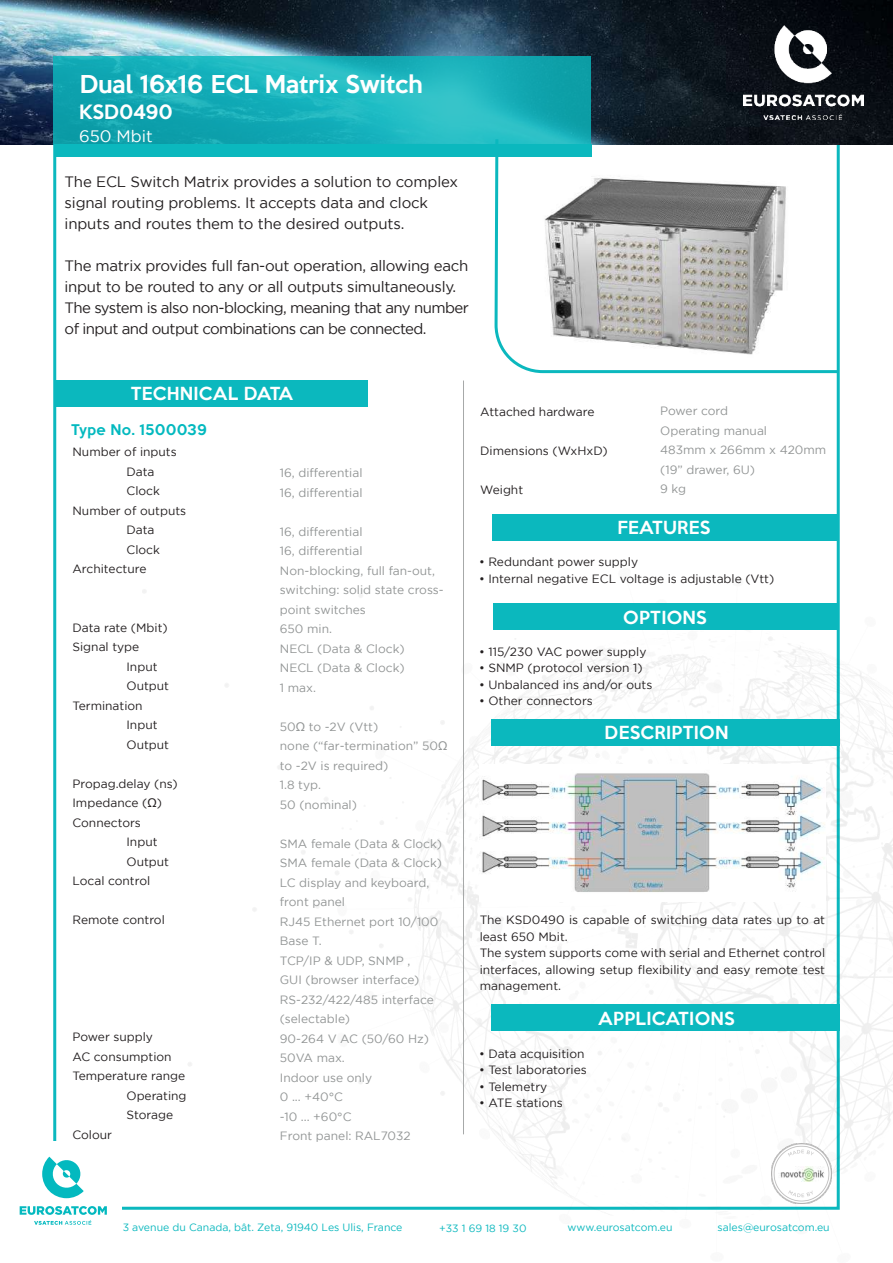
<style>
.page{position:relative;width:893px;height:1263px;background:#fff}
.page>*{position:absolute;margin:0;border:0;box-sizing:border-box;transform-origin:0 0}
.t1{font:500 22.5px "Keep Calm";color:#fff}
.t2{font:500 18px "Keep Calm";color:#fff}
.t3{font:500 16.5px "Keep Calm";letter-spacing:.02em;color:#fff}
.t4{font:16.5px "Gotham";color:#fff}
.t5{font:15px/21px "Gotham";letter-spacing:-.04em;color:#231f20}
.t6{font:15px/21px "Gotham";letter-spacing:-.02em;color:#231f20}
.t7{font:500 13.5px "Keep Calm";letter-spacing:.02em;color:#03b9bf}
.t8{font:12px/16.5px "Gotham";color:#231f20}
.t9{font:12px/19.5px "Gotham";color:#929595}
.t10{font:10.5px "Gotham";color:#0bb8be}
.s1{font-family:"Microsoft Sans Serif"}
</style>
<div class="page">
<img style="left:142px;top:569px;width:751px;height:641px">
<img style="left:0;top:0;width:893px;height:145px">
<img style="left:744px;top:26px;width:120px;height:93px">
<svg style="left:53px;top:57px;width:538px;height:88px;background:#19afb8"></svg>
<div style="left:54px;top:145px;width:537px;height:12px;background:#0bb8be"></div>
<svg style="left:493px;top:136px;width:349px;height:239px"></svg>
<div style="left:56px;top:380px;width:312px;height:26px;background:#0bb8be"></div>
<hr style="left:463px;top:380px;width:1px;height:754px;background:#a7a9a9">
<img style="left:772px;top:1143px;width:60px;height:60px">
<svg style="left:20px;top:1157px;width:87px;height:68px"></svg>
<img style="left:778px;top:1166px;width:48px;height:15px">
<div style="left:492px;top:514px;width:344px;height:26px;background:#0bb8be"></div>
<div style="left:493px;top:604px;width:344px;height:26px;background:#0bb8be"></div>
<div style="left:492px;top:719px;width:348px;height:26px;background:#0bb8be"></div>
<img style="left:479px;top:764px;width:347px;height:137px">
<div style="left:492px;top:1005px;width:348px;height:26px;background:#0bb8be"></div>
<img style="left:540px;top:169px;width:251px;height:190px">
<h1 class="t1" style="left:80px;top:64px;width:344px">Dual 16x16 ECL Matrix Switch</h1>
<h2 class="t2" style="left:79px;top:97px;width:95px">KSD0490</h2>
<h3 class="t4" style="left:79px;top:127px;width:75px">650 Mbit</h3>
<p class="t6" style="left:65px;top:171px;width:395px">The ECL Switch Matrix provides a solution to complex signal routing problems. It accepts data and clock inputs and routes them to the desired outputs.</p>
<p class="t5" style="left:65px;top:255px;width:406px">The matrix provides full fan-out operation, allowing each input to be routed to any or all outputs simultaneously.<br>The system is also non-blocking, meaning that any number of input and output combinations can be connected.</p>
<h3 class="t3" style="left:131px;top:380px;width:164px">TECHNICAL DATA</h3>
<p class="t7" style="left:71px;top:418px;width:137px">Type No. 1500039</p>
<p class="t8" style="left:72px;top:444px;width:106px">Number of inputs</p>
<p class="t8" style="left:126px;top:463px;width:30px">Data</p>
<p class="t8" style="left:126px;top:483px;width:35px">Clock</p>
<p class="t8" style="left:72px;top:502px;width:115px">Number of outputs</p>
<p class="t8" style="left:126px;top:522px;width:30px">Data</p>
<p class="t8" style="left:126px;top:541px;width:35px">Clock</p>
<p class="t8" style="left:72px;top:561px;width:76px">Architecture</p>
<p class="t8" style="left:72px;top:619px;width:97px">Data rate (Mbit)</p>
<p class="t8" style="left:72px;top:639px;width:68px">Signal type</p>
<p class="t8" style="left:126px;top:658px;width:33px">Input</p>
<p class="t8" style="left:126px;top:678px;width:44px">Output</p>
<p class="t8" style="left:72px;top:697px;width:72px">Termination</p>
<p class="t8" style="left:126px;top:717px;width:33px">Input</p>
<p class="t8" style="left:126px;top:736px;width:44px">Output</p>
<p class="t8" style="left:72px;top:775px;width:107px">Propag.delay (ns)</p>
<p class="t8" style="left:72px;top:795px;width:91px">Impedance (<span class="s1">Ω</span>)</p>
<p class="t8" style="left:72px;top:814px;width:70px">Connectors</p>
<p class="t8" style="left:126px;top:834px;width:33px">Input</p>
<p class="t8" style="left:126px;top:853px;width:44px">Output</p>
<p class="t8" style="left:72px;top:873px;width:79px">Local control</p>
<p class="t8" style="left:72px;top:912px;width:94px">Remote control</p>
<p class="t8" style="left:72px;top:1029px;width:82px">Power supply</p>
<p class="t8" style="left:72px;top:1048px;width:101px">AC consumption</p>
<p class="t8" style="left:72px;top:1068px;width:114px">Temperature range</p>
<p class="t8" style="left:126px;top:1087px;width:62px">Operating</p>
<p class="t8" style="left:126px;top:1107px;width:48px">Storage</p>
<p class="t8" style="left:72px;top:1126px;width:41px">Colour</p>
<p class="t9" style="left:280px;top:463px;width:84px">16, differential<br>16, differential</p>
<p class="t9" style="left:280px;top:521px;width:165px">16, differential<br>16, differential<br>Non-blocking, full fan-out, switching: solid state cross&shy;point switches<br>650 min.<br>NECL (Data &amp; Clock)<br>NECL (Data &amp; Clock)<br>1 max.</p>
<p class="t9" style="left:280px;top:716px;width:169px">50<span class="s1">Ω</span> to -2V (Vtt)<br>none (“far-termination” 50<span class="s1">Ω </span>to -2V is required)<br>1.8 typ.<br>50 (nominal)</p>
<p class="t9" style="left:280px;top:833px;width:164px">SMA female (Data &amp; Clock)<br>SMA female (Data &amp; Clock)<br>LC display and keyboard, front panel<br>RJ45 Ethernet port 10/100<br>Base T.<br>TCP/IP &amp; UDP, SNMP ,<br>GUI (browser interface)<br>RS-232/422/485 interface (selectable)<br>90-264 V AC (50/60 Hz)<br>50VA max.<br>Indoor use only<br>0 ... +40°C<br>-10 ... +60°C<br>Front panel: RAL7032</p>
<p class="t8" style="left:480px;top:404px;width:116px">Attached hardware</p>
<p class="t8" style="left:480px;top:443px;width:129px">Dimensions (WxHxD)</p>
<p class="t8" style="left:480px;top:482px;width:44px">Weight</p>
<p class="t9" style="left:660px;top:401px;width:168px">Power cord<br>Operating manual<br>483mm x 266mm x 420mm (19” drawer, 6U)<br>9 kg</p>
<h3 class="t3" style="left:617px;top:514px;width:95px">FEATURES</h3>
<p class="t8" style="left:479px;top:554px;width:161px">• Redundant power supply</p>
<p class="t8" style="left:479px;top:570px;width:297px">• Internal negative ECL voltage is adjustable (Vtt)</p>
<h3 class="t3" style="left:623px;top:603px;width:85px">OPTIONS</h3>
<p class="t8" style="left:479px;top:643px;width:169px">• 115/230 VAC power supply</p>
<p class="t8" style="left:479px;top:660px;width:165px">• SNMP (protocol version 1)</p>
<p class="t8" style="left:479px;top:676px;width:175px">• Unbalanced ins and/or outs</p>
<p class="t8" style="left:479px;top:693px;width:115px">• Other connectors</p>
<h3 class="t3" style="left:605px;top:718px;width:125px">DESCRIPTION</h3>
<p class="t8" style="left:480px;top:912px;width:347px">The KSD0490 is capable of switching data rates up to at least 650 Mbit.<br>The system supports come with serial and Ethernet control interfaces, allowing setup flexibility and easy remote test management.</p>
<h3 class="t3" style="left:598px;top:1004px;width:138px">APPLICATIONS</h3>
<p class="t8" style="left:479px;top:1045px;width:107px">• Data acquisition</p>
<p class="t8" style="left:479px;top:1062px;width:109px">• Test laboratories</p>
<p class="t8" style="left:479px;top:1078px;width:70px">• Telemetry</p>
<p class="t8" style="left:479px;top:1095px;width:85px">• ATE stations</p>
<p class="t10" style="left:123px;top:1221px;width:281px">3 avenue du Canada, bât. Zeta, 91940 Les Ulis, France</p>
<p class="t10" style="left:439px;top:1222px;width:89px">+33 1 69 18 19 30</p>
<p class="t10" style="left:568px;top:1221px;width:107px">www.eurosatcom.eu</p>
<p class="t10" style="left:717px;top:1221px;width:114px">sales@eurosatcom.eu</p>
</div>
